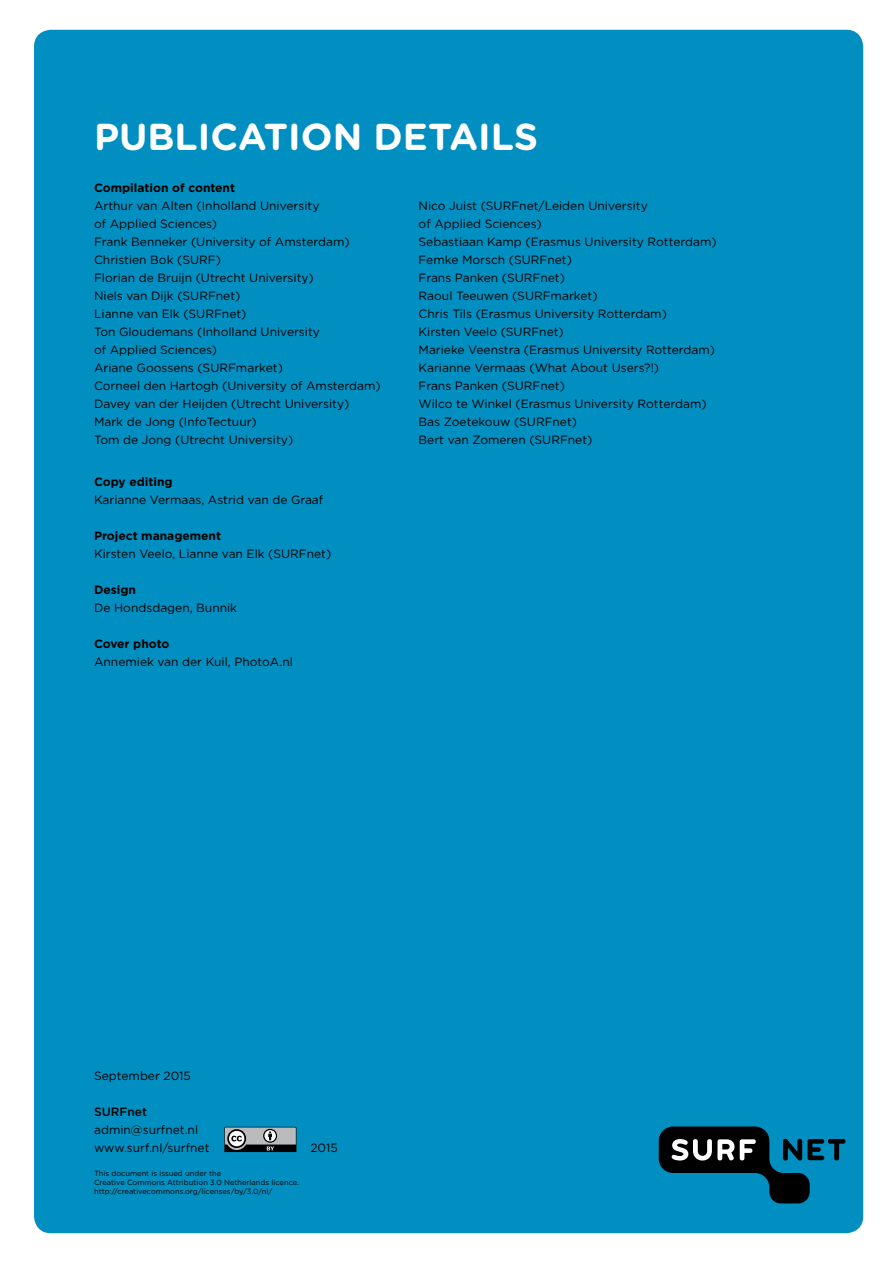
<style>
.page{position:relative;width:893px;height:1263px;background:#fff}
.page>*{position:absolute;margin:0;border:0;box-sizing:border-box;transform-origin:0 0}
.t1{font:700 37.5px "Gotham Rounded";color:#fff}
.t2{font:12px/18px "Gotham";color:#000}
.t3{font:700 12px "Gotham";color:#000}
.t4{font:500 12px "Gotham";color:#000}
.t5{font:7.5px/9px "Gotham";color:#000}
</style>
<div class="page">
<div style="left:34px;top:30px;width:829px;height:1203px;background:#008fc0;border-radius:17px"></div>
<svg style="left:224px;top:1127px;width:72px;height:25px;background:#7a7c7d"></svg>
<svg style="left:659px;top:1126px;width:186px;height:77px"></svg>
<h1 class="t1" style="left:94px;top:109px;width:445px">PUBLICATION DETAILS</h1>
<p class="t3" style="left:94px;top:180px;width:143px">Compilation of content</p>
<p class="t2" style="left:94px;top:196px;width:288px">Arthur van Alten (Inholland University<br>of Applied Sciences)<br>Frank Benneker (University of Amsterdam)<br>Christien Bok (SURF)<br>Florian de Bruijn (Utrecht University)<br>Niels van Dijk (SURFnet)<br>Lianne van Elk (SURFnet)<br>Ton Gloudemans (Inholland University<br>of Applied Sciences)<br>Ariane Goossens (SURFmarket)<br>Corneel den Hartogh (University of Amsterdam)<br>Davey van der Heijden (Utrecht University)<br>Mark de Jong (InfoTectuur)<br>Tom de Jong (Utrecht University)</p>
<p class="t2" style="left:419px;top:196px;width:300px">Nico Juist (SURFnet/Leiden University<br>of Applied Sciences)<br>Sebastiaan Kamp (Erasmus University Rotterdam)<br>Femke Morsch (SURFnet)<br>Frans Panken (SURFnet)<br>Raoul Teeuwen (SURFmarket)<br>Chris Tils (Erasmus University Rotterdam)<br>Kirsten Veelo (SURFnet)<br>Marieke Veenstra (Erasmus University Rotterdam)<br>Karianne Vermaas (What About Users?!)<br>Frans Panken (SURFnet)<br>Wilco te Winkel (Erasmus University Rotterdam)<br>Bas Zoetekouw (SURFnet)<br>Bert van Zomeren (SURFnet)</p>
<p class="t3" style="left:94px;top:474px;width:80px">Copy editing</p>
<p class="t2" style="left:94px;top:490px;width:231px">Karianne Vermaas, Astrid van de Graaf</p>
<p class="t3" style="left:94px;top:528px;width:128px">Project management</p>
<p class="t2" style="left:94px;top:544px;width:239px">Kirsten Veelo, Lianne van Elk (SURFnet)</p>
<p class="t3" style="left:94px;top:582px;width:43px">Design</p>
<p class="t2" style="left:94px;top:598px;width:145px">De Hondsdagen, Bunnik</p>
<p class="t3" style="left:94px;top:636px;width:77px">Cover photo</p>
<p class="t2" style="left:94px;top:652px;width:200px">Annemiek van der Kuil, PhotoA.nl</p>
<p class="t2" style="left:94px;top:1066px;width:98px">September 2015</p>
<p class="t4" style="left:94px;top:1104px;width:54px">SURFnet</p>
<p class="t2" style="left:94px;top:1120px;width:117px">admin@surfnet.nl www.surf.nl/surfnet</p>
<p class="t5" style="left:94px;top:1168px;width:206px">This document is issued under the<br>Creative Commons Attribution 3.0 Netherlands licence. http://creativecommons.org/licenses/by/3.0/nl/</p>
<p class="t2" style="left:310px;top:1138px;width:29px">2015</p>
</div>
